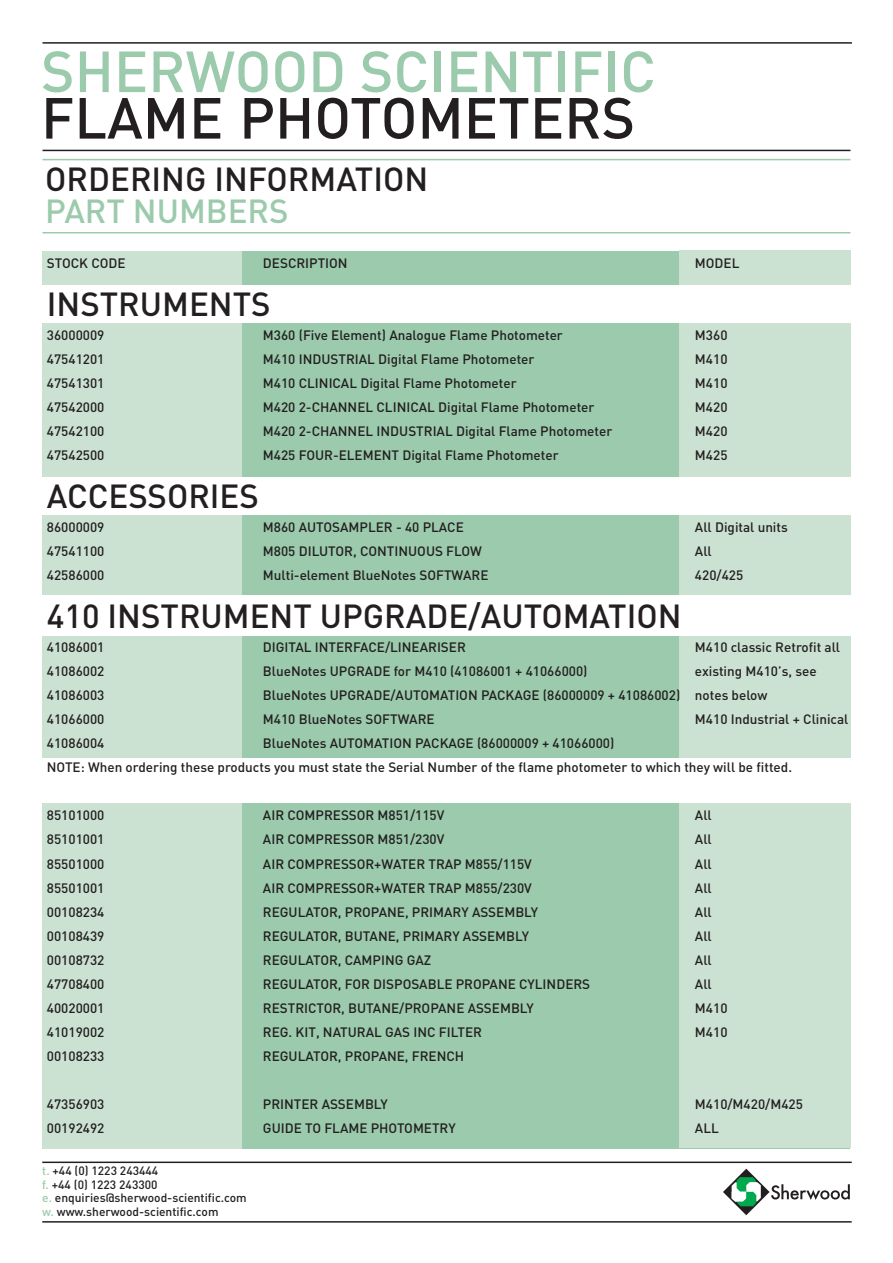
<style>
.page{position:relative;width:893px;height:1263px;background:#fff}
.page>*{position:absolute;margin:0;border:0;box-sizing:border-box;transform-origin:0 0}
.t1{font:500 57px "DIN";color:#9bcaac}
.t2{font:500 57px "DIN";color:#231f20}
.t3{font:500 33px "DIN";color:#231f20}
.t4{font:500 33px "DIN";color:#9bcaac}
.t5{font:500 13.5px/24px "DIN";color:#231f20}
.t6{font:500 12px/13.5px "DIN";color:#231f20}
.s1{color:#9bcaac}
</style>
<div class="page">
<hr style="left:42px;top:1221px;width:810px;height:1px;background:#231f20">
<hr style="left:42px;top:1161px;width:810px;height:2px;background:#231f20">
<svg style="left:723px;top:1169px;width:127px;height:46px"></svg>
<hr style="left:43px;top:150px;width:807px;height:1px;background:#231f20">
<hr style="left:43px;top:42px;width:809px;height:2px;background:#231f20">
<div style="left:43px;top:251px;width:807px;height:897px;background:#9bcaac"></div>
<div style="left:679px;top:251px;width:171px;height:897px;background:#cbe2d2"></div>
<div style="left:43px;top:251px;width:199px;height:897px;background:#cbe2d2"></div>
<hr style="left:43px;top:159px;width:807px;height:1px;background:#9bcaac">
<hr style="left:43px;top:232px;width:807px;height:1px;background:#9bcaac">
<div style="left:28px;top:285px;width:832px;height:38px;background:#fff"></div>
<div style="left:19px;top:478px;width:831px;height:37px;background:#fff"></div>
<div style="left:32px;top:595px;width:831px;height:40px;background:#fff"></div>
<div style="left:43px;top:758px;width:831px;height:44px;background:#fff"></div>
<h1 class="t1" style="left:41px;top:39px;width:616px">SHERWOOD SCIENTIFIC</h1>
<h1 class="t2" style="left:41px;top:86px;width:596px">FLAME PHOTOMETERS</h1>
<h2 class="t3" style="left:45px;top:160px;width:384px">ORDERING INFORMATION</h2>
<h2 class="t4" style="left:45px;top:192px;width:245px">PART NUMBERS</h2>
<p class="t5" style="left:47px;top:252px;width:80px">STOCK CODE</p>
<p class="t5" style="left:263px;top:252px;width:86px">DESCRIPTION</p>
<p class="t5" style="left:695px;top:252px;width:46px">MODEL</p>
<h2 class="t3" style="left:47px;top:286px;width:225px">INSTRUMENTS</h2>
<p class="t5" style="left:47px;top:324px;width:59px">36000009</p>
<p class="t5" style="left:263px;top:324px;width:301px">M360 (Five Element) Analogue Flame Photometer</p>
<p class="t5" style="left:695px;top:324px;width:34px">M360</p>
<p class="t5" style="left:47px;top:348px;width:59px">47541201</p>
<p class="t5" style="left:263px;top:348px;width:273px">M410 INDUSTRIAL Digital Flame Photometer</p>
<p class="t5" style="left:695px;top:348px;width:34px">M410</p>
<p class="t5" style="left:47px;top:372px;width:59px">47541301</p>
<p class="t5" style="left:263px;top:372px;width:255px">M410 CLINICAL Digital Flame Photometer</p>
<p class="t5" style="left:695px;top:372px;width:34px">M410</p>
<p class="t5" style="left:47px;top:396px;width:59px">47542000</p>
<p class="t5" style="left:263px;top:396px;width:333px">M420 2-CHANNEL CLINICAL Digital Flame Photometer</p>
<p class="t5" style="left:695px;top:396px;width:34px">M420</p>
<p class="t5" style="left:47px;top:420px;width:59px">47542100</p>
<p class="t5" style="left:263px;top:420px;width:351px">M420 2-CHANNEL INDUSTRIAL Digital Flame Photometer</p>
<p class="t5" style="left:695px;top:420px;width:34px">M420</p>
<p class="t5" style="left:47px;top:444px;width:59px">47542500</p>
<p class="t5" style="left:263px;top:444px;width:297px">M425 FOUR-ELEMENT Digital Flame Photometer</p>
<p class="t5" style="left:695px;top:444px;width:34px">M425</p>
<h2 class="t3" style="left:47px;top:478px;width:214px">ACCESSORIES</h2>
<p class="t5" style="left:47px;top:516px;width:59px">86000009</p>
<p class="t5" style="left:263px;top:516px;width:202px">M860 AUTOSAMPLER - 40 PLACE</p>
<p class="t5" style="left:695px;top:516px;width:94px">All Digital units</p>
<p class="t5" style="left:47px;top:540px;width:59px">47541100</p>
<p class="t5" style="left:263px;top:540px;width:220px">M805 DILUTOR, CONTINUOUS FLOW</p>
<p class="t5" style="left:695px;top:540px;width:18px">All</p>
<p class="t5" style="left:47px;top:564px;width:59px">42586000</p>
<p class="t5" style="left:263px;top:564px;width:227px">Multi-element BlueNotes SOFTWARE</p>
<p class="t5" style="left:695px;top:564px;width:50px">420/425</p>
<h2 class="t3" style="left:47px;top:598px;width:636px">410 INSTRUMENT UPGRADE/AUTOMATION</h2>
<p class="t5" style="left:47px;top:636px;width:59px">41086001</p>
<p class="t5" style="left:263px;top:636px;width:204px">DIGITAL INTERFACE/LINEARISER</p>
<p class="t5" style="left:695px;top:636px;width:147px">M410 classic Retrofit all</p>
<p class="t5" style="left:47px;top:660px;width:59px">41086002</p>
<p class="t5" style="left:263px;top:660px;width:326px">BlueNotes UPGRADE for M410 (41086001 + 41066000)</p>
<p class="t5" style="left:695px;top:660px;width:123px">existing M410’s, see</p>
<p class="t5" style="left:47px;top:684px;width:59px">41086003</p>
<p class="t5" style="left:263px;top:684px;width:506px">BlueNotes UPGRADE/AUTOMATION PACKAGE (86000009 + 41086002) notes below</p>
<p class="t5" style="left:47px;top:708px;width:59px">41066000</p>
<p class="t5" style="left:263px;top:708px;width:173px">M410 BlueNotes SOFTWARE</p>
<p class="t5" style="left:695px;top:708px;width:155px">M410 Industrial + Clinical</p>
<p class="t5" style="left:47px;top:732px;width:59px">41086004</p>
<p class="t5" style="left:47px;top:732px;width:747px;text-indent:216px">BlueNotes AUTOMATION PACKAGE (86000009 + 41066000)<br>NOTE: When ordering these products you must state the Serial Number of the flame photometer to which they will be fitted.</p>
<p class="t5" style="left:47px;top:804px;width:59px">85101000</p>
<p class="t5" style="left:263px;top:804px;width:183px">AIR COMPRESSOR M851/115V</p>
<p class="t5" style="left:695px;top:804px;width:18px">All</p>
<p class="t5" style="left:47px;top:828px;width:59px">85101001</p>
<p class="t5" style="left:263px;top:828px;width:183px">AIR COMPRESSOR M851/230V</p>
<p class="t5" style="left:695px;top:828px;width:18px">All</p>
<p class="t5" style="left:47px;top:852px;width:59px">85501000</p>
<p class="t5" style="left:263px;top:852px;width:270px">AIR COMPRESSOR+WATER TRAP M855/115V</p>
<p class="t5" style="left:695px;top:852px;width:18px">All</p>
<p class="t5" style="left:47px;top:876px;width:59px">85501001</p>
<p class="t5" style="left:263px;top:876px;width:270px">AIR COMPRESSOR+WATER TRAP M855/230V</p>
<p class="t5" style="left:695px;top:876px;width:18px">All</p>
<p class="t5" style="left:47px;top:900px;width:59px">00108234</p>
<p class="t5" style="left:263px;top:900px;width:277px">REGULATOR, PROPANE, PRIMARY ASSEMBLY</p>
<p class="t5" style="left:695px;top:900px;width:18px">All</p>
<p class="t5" style="left:47px;top:924px;width:59px">00108439</p>
<p class="t5" style="left:263px;top:924px;width:268px">REGULATOR, BUTANE, PRIMARY ASSEMBLY</p>
<p class="t5" style="left:695px;top:924px;width:18px">All</p>
<p class="t5" style="left:47px;top:948px;width:59px">00108732</p>
<p class="t5" style="left:263px;top:948px;width:170px">REGULATOR, CAMPING GAZ</p>
<p class="t5" style="left:695px;top:948px;width:18px">All</p>
<p class="t5" style="left:47px;top:972px;width:59px">47708400</p>
<p class="t5" style="left:263px;top:972px;width:329px">REGULATOR, FOR DISPOSABLE PROPANE CYLINDERS</p>
<p class="t5" style="left:695px;top:972px;width:18px">All</p>
<p class="t5" style="left:47px;top:996px;width:59px">40020001</p>
<p class="t5" style="left:263px;top:996px;width:273px">RESTRICTOR, BUTANE/PROPANE ASSEMBLY</p>
<p class="t5" style="left:695px;top:996px;width:34px">M410</p>
<p class="t5" style="left:47px;top:1020px;width:59px">41019002</p>
<p class="t5" style="left:263px;top:1020px;width:221px">REG. KIT, NATURAL GAS INC FILTER</p>
<p class="t5" style="left:695px;top:1020px;width:34px">M410</p>
<p class="t5" style="left:47px;top:1044px;width:59px">00108233</p>
<p class="t5" style="left:263px;top:1044px;width:203px">REGULATOR, PROPANE, FRENCH</p>
<p class="t5" style="left:47px;top:1092px;width:59px">47356903</p>
<p class="t5" style="left:263px;top:1092px;width:127px">PRINTER ASSEMBLY</p>
<p class="t5" style="left:695px;top:1092px;width:109px">M410/M420/M425</p>
<p class="t5" style="left:47px;top:1116px;width:59px">00192492</p>
<p class="t5" style="left:263px;top:1116px;width:194px">GUIDE TO FLAME PHOTOMETRY</p>
<p class="t5" style="left:695px;top:1116px;width:25px">ALL</p>
<p class="t6" style="left:42px;top:1164px;width:206px"><span class="s1">t.</span> +44 (0) 1223 243444<br><span class="s1">f.</span> +44 (0) 1223 243300<br><span class="s1">e.</span> enquiries@sherwood-scientific.com <span class="s1">w.</span> www.sherwood-scientific.com</p>
</div>
